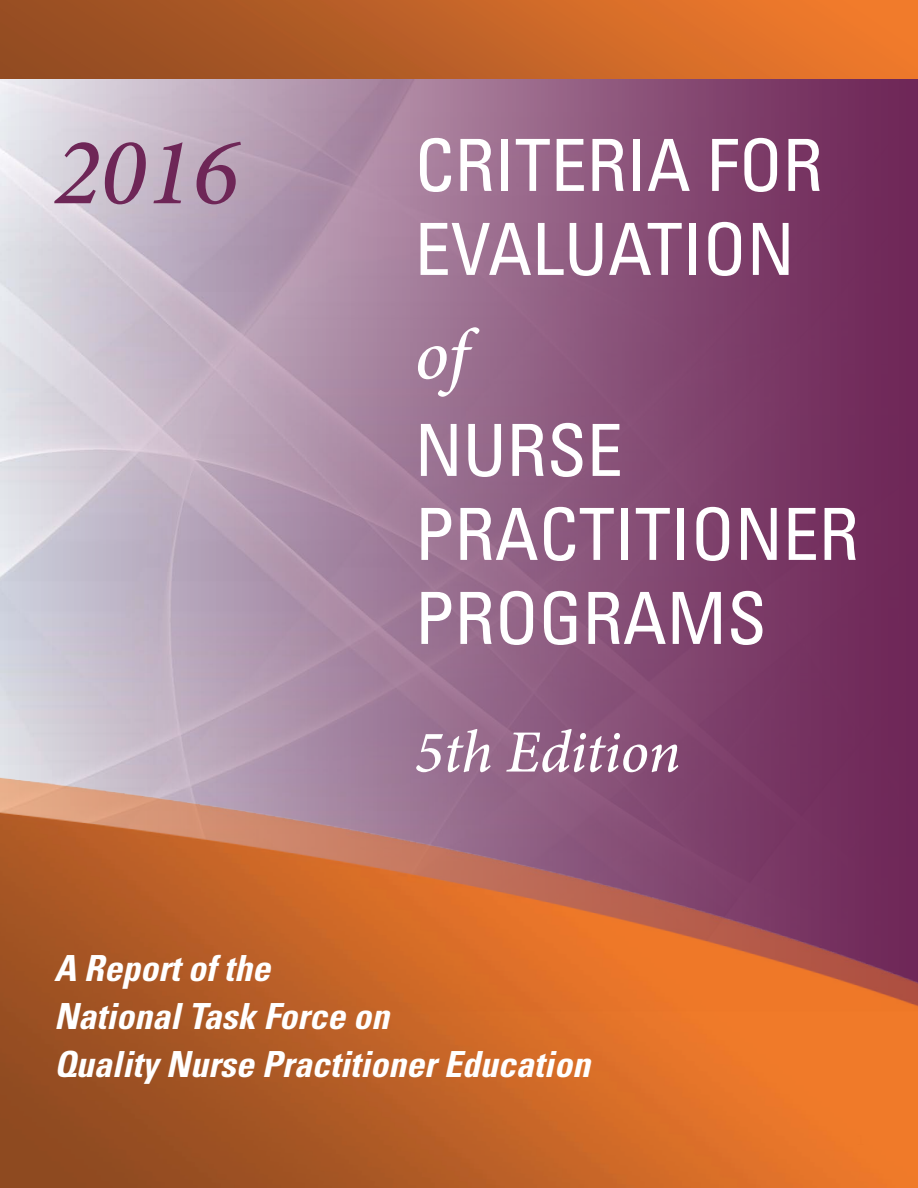
<style>
.page{position:relative;width:918px;height:1188px;background:#fff}
.page>*{position:absolute;margin:0;border:0;box-sizing:border-box;transform-origin:0 0}
.head{font:italic 500 96px "Minion Pro";color:#6e2657}
.head-2{font:condensed 72px/84px "Univers";color:#fff}
.head-3{font:italic 500 72px "Minion Pro";color:#fff}
.head-4{font:italic 500 60px "Minion Pro";letter-spacing:-.01em;color:#fff}
.subhead{font:italic 700 condensed 36px/48px "Univers";color:#fff}
</style>
<div class="page">
<img style="left:0;top:0;width:918px;height:699px">
<img style="left:0;top:699px;width:918px;height:489px">
<p class="head" style="left:54px;top:107px;width:186px">2016</p>
<p class="head-2" style="left:415px;top:122px;width:410px">CRITERIA FOR<br>EVALUATION</p>
<p class="head-3" style="left:415px;top:306px;width:55px">of</p>
<p class="head-2" style="left:415px;top:407px;width:446px">NURSE<br>PRACTITIONER<br>PROGRAMS</p>
<p class="head-4" style="left:415px;top:711px;width:267px">5th Edition</p>
<p class="subhead" style="left:54px;top:944px;width:538px">A Report of the<br>National Task Force on<br>Quality Nurse Practitioner Education</p>
</div>
